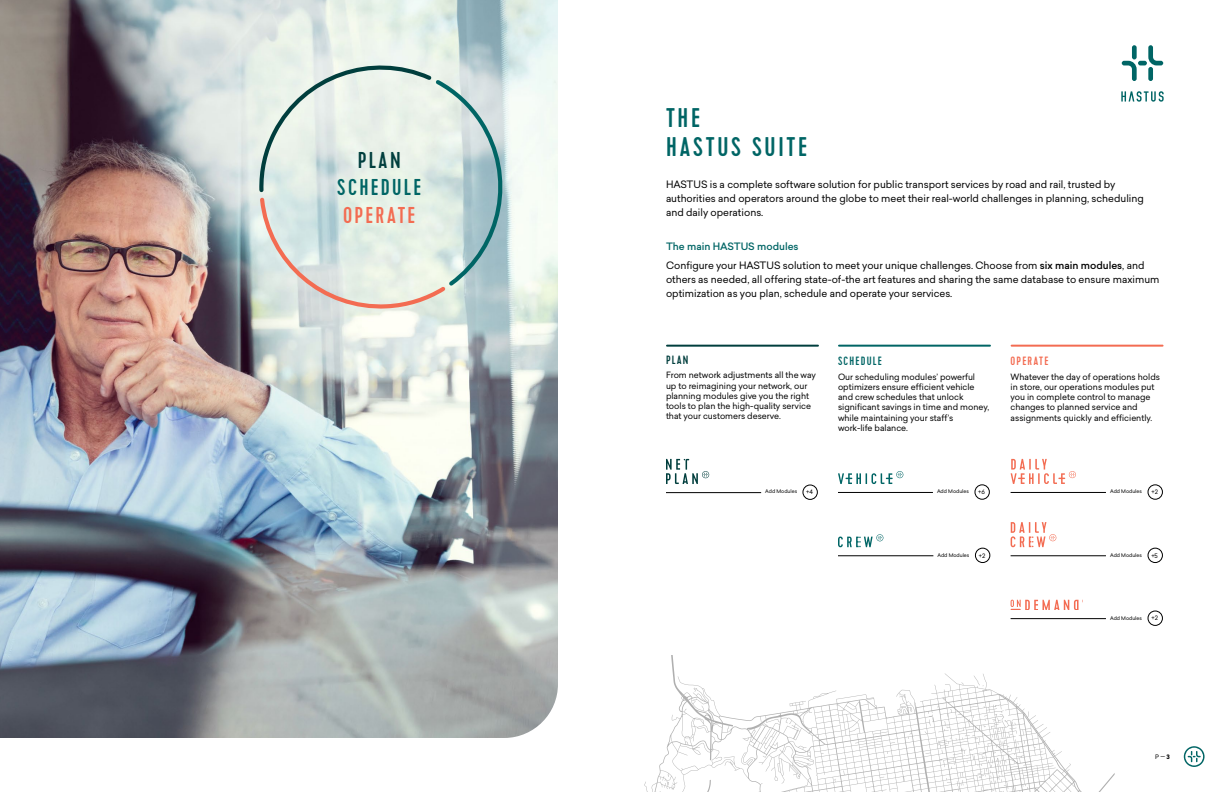
<style>
.page{position:relative;width:1224px;height:792px;background:#fff}
.page>*{position:absolute;margin:0;border:0;box-sizing:border-box;transform-origin:0 0}
.t1{font:500 27px/29px "Cervo";letter-spacing:.1em;color:#006565}
.t2{font:500 22.9px "Cervo";letter-spacing:.1em;color:#006565}
.t3{font:500 22.9px "Cervo";letter-spacing:.1em;color:#f36c52}
.t4{font:500 22.9px "Cervo";color:#003e3d}
.t5{font:500 12px "Cervo";letter-spacing:.1em;color:#006565}
.t6{font:500 12px "Cervo";letter-spacing:.1em;color:#f36c52}
.t7{font:500 12px "Cervo";color:#003e3d}
.t8{font:10px/14px "Sailec";color:#000}
.t9{font:8.5px/10.2px "Sailec";color:#000}
.t10{font:6px "Sailec";color:#000}
.t11{font:5px "Sailec";color:#000}
.s1{font-weight:500;color:#006565}
.s2{font-weight:500}
.s3{font-weight:700}
</style>
<div class="page">
<svg style="left:644px;top:655px;width:471px;height:137px"></svg>
<svg style="left:1122px;top:45px;width:41px;height:36px"></svg>
<svg style="left:1121px;top:91px;width:43px;height:11px"></svg>
<svg style="left:666px;top:459px;width:43px;height:25px"></svg>
<svg style="left:1011px;top:459px;width:65px;height:25px"></svg>
<svg style="left:838px;top:471px;width:65px;height:13px"></svg>
<svg style="left:1011px;top:522px;width:45px;height:25px"></svg>
<svg style="left:1011px;top:600px;width:68px;height:10px"></svg>
<svg style="left:838px;top:534px;width:45px;height:13px"></svg>
<div style="left:803px;top:485px;width:14px;height:15px;border:1px solid #000;border-radius:50%"></div>
<hr style="left:666px;top:492px;width:95px;height:1px;background:#000">
<div style="left:975px;top:485px;width:14px;height:14px;border:1px solid #000;border-radius:50%"></div>
<hr style="left:838px;top:492px;width:95px;height:1px;background:#000">
<div style="left:1148px;top:485px;width:15px;height:14px;border:1px solid #000;border-radius:50%"></div>
<hr style="left:1011px;top:492px;width:95px;height:1px;background:#000">
<div style="left:1148px;top:548px;width:15px;height:15px;border:1px solid #000;border-radius:50%"></div>
<hr style="left:1011px;top:556px;width:95px;height:1px;background:#000">
<div style="left:1148px;top:611px;width:15px;height:15px;border:1px solid #000;border-radius:50%"></div>
<hr style="left:1011px;top:618px;width:95px;height:1px;background:#000">
<div style="left:975px;top:548px;width:15px;height:15px;border:1px solid #000;border-radius:50%"></div>
<hr style="left:838px;top:556px;width:95px;height:1px;background:#000">
<hr style="left:667px;top:345px;width:151px;height:2px;background:#003e3d">
<hr style="left:839px;top:345px;width:151px;height:2px;background:#006565">
<hr style="left:1012px;top:345px;width:151px;height:2px;background:#f36c52">
<img style="left:0;top:0;width:558px;height:738px">
<svg style="left:257px;top:52px;width:259px;height:257px;background:#d4e1dc"></svg>
<svg style="left:1184px;top:746px;width:21px;height:21px"></svg>
<h2 class="t4" style="left:358px;top:146px;width:44px">PLAN</h2>
<h2 class="t2" style="left:337px;top:174px;width:85px">SCHEDULE</h2>
<h2 class="t3" style="left:343px;top:201px;width:74px">OPERATE</h2>
<h1 class="t1" style="left:666px;top:103px;width:143px">THE<br>HASTUS SUITE</h1>
<p class="t8" style="left:666px;top:177px;width:479px">HASTUS is a complete software solution for public transport services by road and rail, trusted by authorities and operators around the globe to meet their real-world challenges in planning, scheduling and daily operations.</p>
<p class="t8" style="left:666px;top:237px;width:480px;line-height:18.5px"><span class="s1">The main HASTUS modules<br></span>Configure your HASTUS solution to meet your unique challenges. Choose from <span class="s2">six main modules</span>, and</p>
<p class="t8" style="left:666px;top:272px;width:495px">others as needed, all offering state-of-the art features and sharing the same database to ensure maximum optimization as you plan, schedule and operate your services.</p>
<h3 class="t7" style="left:666px;top:353px;width:24px">PLAN</h3>
<p class="t9" style="left:666px;top:370px;width:151px">From network adjustments all the way up to reimagining your network, our planning modules give you the right tools to plan the high-quality service that your customers deserve.</p>
<h3 class="t5" style="left:838px;top:354px;width:45px">SCHEDULE</h3>
<p class="t9" style="left:838px;top:371px;width:153px">Our scheduling modulesʼ powerful optimizers ensure efficient vehicle and crew schedules that unlock significant savings in time and money, while maintaining your staffʼs work-life balance.</p>
<h3 class="t6" style="left:1011px;top:354px;width:39px">OPERATE</h3>
<p class="t9" style="left:1011px;top:371px;width:151px">Whatever the day of operations holds in store, our operations modules put you in complete control to manage changes to planned service and assignments quickly and efficiently.</p>
<p class="t11" style="left:765px;top:488px;width:33px">Add Modules</p>
<p class="t10" style="left:806px;top:488px;width:8px">+4</p>
<p class="t11" style="left:937px;top:488px;width:33px">Add Modules</p>
<p class="t10" style="left:978px;top:488px;width:8px">+6</p>
<p class="t11" style="left:1110px;top:488px;width:33px">Add Modules</p>
<p class="t10" style="left:1151px;top:488px;width:8px">+2</p>
<p class="t11" style="left:938px;top:551px;width:33px">Add Modules</p>
<p class="t10" style="left:979px;top:551px;width:8px">+2</p>
<p class="t11" style="left:1110px;top:551px;width:33px">Add Modules</p>
<p class="t10" style="left:1151px;top:551px;width:8px">+5</p>
<p class="t11" style="left:1110px;top:614px;width:33px">Add Modules</p>
<p class="t10" style="left:1151px;top:614px;width:8px">+2</p>
<p class="t10" style="left:1155px;top:753px;width:16px">P — <span class="s3">3</span></p>
</div>
